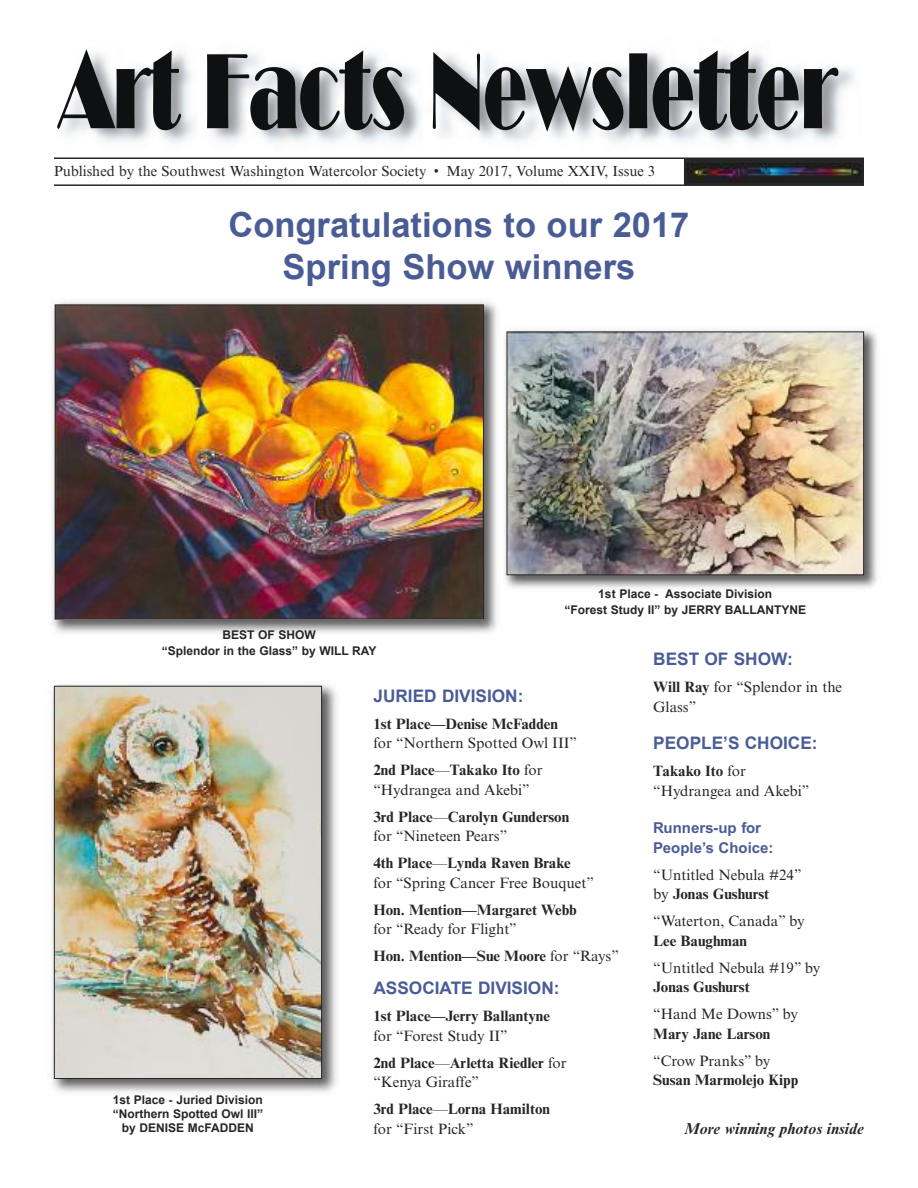
<style>
.page{position:relative;width:918px;height:1188px;background:#fff}
.page>*{position:absolute;margin:0;border:0;box-sizing:border-box;transform-origin:0 0}
.t1{font:700 34.5px/41.4px "Arial";color:#4a5c96;text-align:center}
.t2{font:700 17.25px "Arial";color:#4a5c96}
.t3{font:italic 700 15.75px "Times NRMT";color:#272627}
.t4{font:15px/27px "Times NRMT";color:#272627}
.t5{font:700 15px/27px "Times NRMT";color:#272627}
.t6{font:700 15px/19.5px "Arial";color:#4a5c96}
.t7{font:14.7px "Times NRMT";color:#272627}
.t8{font:700 12px/15.8px "Arial";color:#272627;text-align:center}
.s1{font-weight:700}
.s2{font-weight:400}
</style>
<div class="page">
<div style="left:684px;top:158px;width:180px;height:27px;border:6px solid #272627"></div>
<img style="left:65px;top:52px;width:789px;height:91px">
<svg style="left:57px;top:49px;width:124px;height:81px"></svg>
<svg style="left:207px;top:50px;width:197px;height:80px"></svg>
<svg style="left:433px;top:52px;width:190px;height:80px"></svg>
<svg style="left:629px;top:53px;width:18px;height:75px"></svg>
<svg style="left:653px;top:50px;width:185px;height:80px"></svg>
<hr style="left:54px;top:158px;width:810px;height:1px;background:#272627">
<hr style="left:54px;top:184px;width:810px;height:2px;background:#272627">
<img style="left:688px;top:163px;width:174px;height:20px">
<img style="left:504px;top:330px;width:373px;height:259px">
<img style="left:509px;top:334px;width:353px;height:239px">
<div style="left:507px;top:332px;width:357px;height:243px;border:1px solid #272627"></div>
<img style="left:52px;top:684px;width:285px;height:409px">
<img style="left:56px;top:688px;width:264px;height:389px">
<div style="left:54px;top:686px;width:268px;height:393px;border:1px solid #272627"></div>
<img style="left:51px;top:301px;width:446px;height:332px">
<img style="left:57px;top:306px;width:425px;height:312px">
<div style="left:55px;top:304px;width:429px;height:316px;border:1px solid #272627"></div>
<p class="t7" style="left:54px;top:166px;width:603px">Published by the Southwest Washington Watercolor Society • May 2017, Volume XXIV, Issue 3</p>
<h1 class="t1" style="left:228px;top:205px;width:463px">Congratulations to our 2017<br>Spring Show winners</h1>
<p class="t8" style="left:564px;top:586px;width:243px">1st Place - associate Division<br>“Forest Study II” by JERRy BaLLaNTyNE</p>
<p class="t8" style="left:162px;top:627px;width:216px">BEST OF SHOW<br>“Splendor in the Glass” by WILL Ray</p>
<p class="t2" style="left:653px;top:650px;width:141px">BEST OF SHOW:</p>
<p class="t4" style="left:653px;top:679px;width:190px;line-height:19.5px"><span class="s1">Will Ray</span> for “Splendor in the<br>Glass”</p>
<p class="t2" style="left:653px;top:734px;width:166px">PEOPLE’S CHOICE:</p>
<p class="t4" style="left:653px;top:763px;width:158px;line-height:19.5px"><span class="s1">Takako Ito</span> for “Hydrangea and Akebi”</p>
<p class="t6" style="left:653px;top:820px;width:122px">Runners-up for<br>People’s Choice:</p>
<p class="t4" style="left:653px;top:866px;width:150px;line-height:19.5px">“Untitled Nebula #24” by <span class="s1">Jonas Gushurst</span></p>
<p class="t4" style="left:653px;top:909px;width:153px">“Waterton, Canada” by</p>
<p class="t5" style="left:653px;top:929px;width:95px">Lee Baughman</p>
<p class="t4" style="left:653px;top:956px;width:169px">“Untitled Nebula #19” by</p>
<p class="t5" style="left:653px;top:975px;width:98px">Jonas Gushurst</p>
<p class="t4" style="left:653px;top:1002px;width:146px">“Hand Me Downs” by</p>
<p class="t5" style="left:653px;top:1022px;width:119px">Mary Jane Larson</p>
<p class="t4" style="left:653px;top:1049px;width:119px">“Crow Pranks” by</p>
<p class="t5" style="left:653px;top:1068px;width:147px">Susan Marmolejo Kipp</p>
<p class="t2" style="left:373px;top:686px;width:152px">JURIED DIVISION:</p>
<p class="t5" style="left:373px;top:712px;width:186px">1st Place—Denise McFadden</p>
<p class="t4" style="left:373px;top:731px;width:205px">for “Northern Spotted Owl III”<br><span class="s1">2nd Place</span>—<span class="s1">Takako Ito</span> for</p>
<p class="t5" style="left:373px;top:778px;width:197px"><span class="s2">“Hydrangea and Akebi”<br></span>3rd Place<span class="s2">—</span>Carolyn Gunderson</p>
<p class="t5" style="left:373px;top:824px;width:199px"><span class="s2">for “Nineteen Pears”<br></span>4th Place<span class="s2">—</span>Lynda Raven Brake</p>
<p class="t4" style="left:373px;top:871px;width:222px">for “Spring Cancer Free Bouquet”</p>
<p class="t5" style="left:373px;top:898px;width:205px">Hon. Mention—Margaret Webb</p>
<p class="t4" style="left:373px;top:917px;width:247px">for “Ready for Flight”<br><span class="s1">Hon. Mention—Sue Moore</span> for “Rays”</p>
<p class="t2" style="left:373px;top:979px;width:188px">aSSOCIaTE DIVISION:</p>
<p class="t5" style="left:373px;top:1004px;width:178px">1st Place—Jerry Ballantyne</p>
<p class="t4" style="left:373px;top:1024px;width:195px">for “Forest Study II”<br><span class="s1">2nd Place</span>—<span class="s1">Arletta Riedler</span> for</p>
<p class="t5" style="left:373px;top:1070px;width:178px"><span class="s2">“Kenya Giraffe”<br></span>3rd Place<span class="s2">—</span>Lorna Hamilton</p>
<p class="t4" style="left:373px;top:1117px;width:102px">for “First Pick”</p>
<p class="t3" style="left:684px;top:1124px;width:181px">More winning photos inside</p>
<p class="t8" style="left:113px;top:1092px;width:152px;line-height:14.4px">1st Place - Juried Division “Northern Spotted Owl III” by DENISE McFaDDEN</p>
</div>
